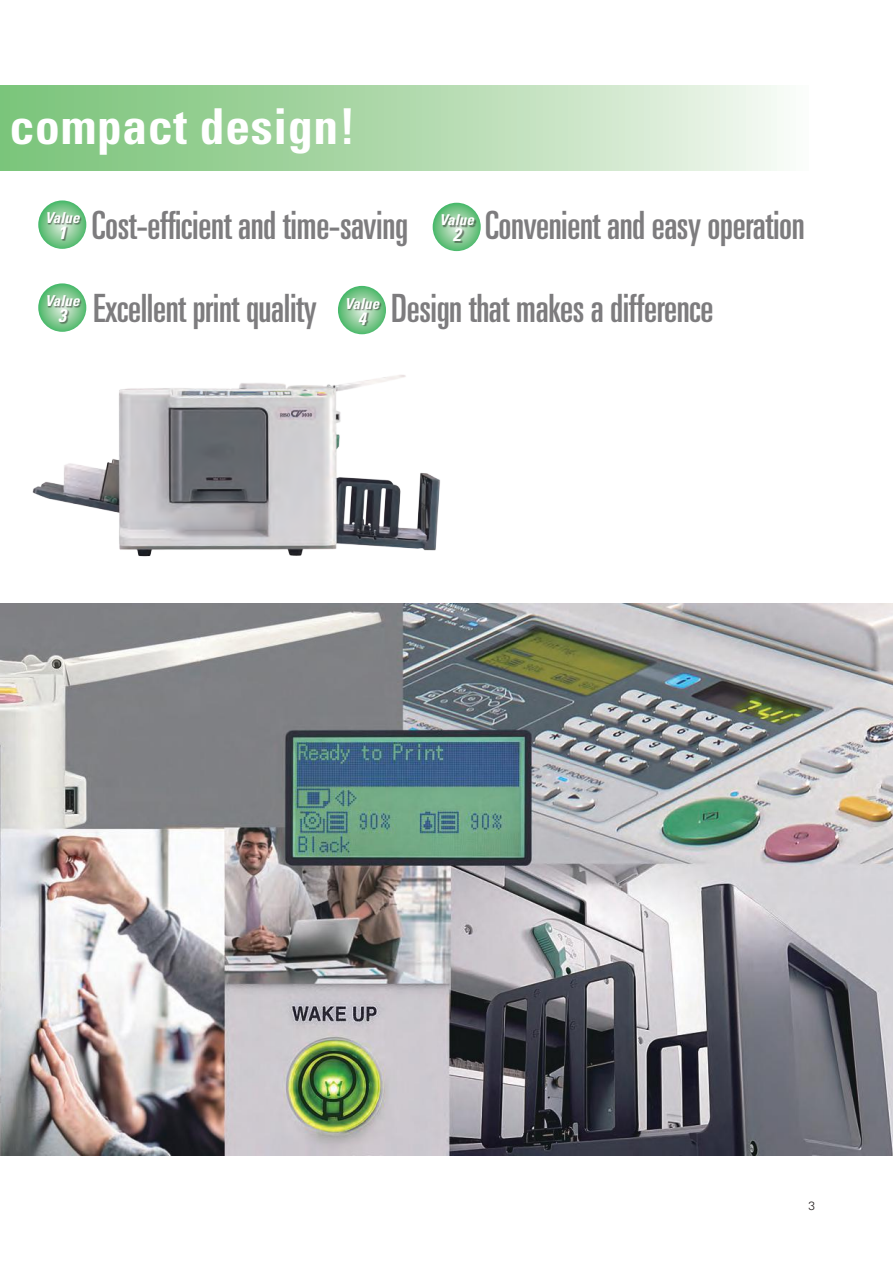
<style>
.page{position:relative;width:893px;height:1263px;background:#fff}
.page>*{position:absolute;margin:0;border:0;box-sizing:border-box;transform-origin:0 0}
.t1{font:700 condensed 49.5px "Univers";letter-spacing:.015em;color:#fff}
.t2{font:ultra-condensed 39px/83.6px "Univers";letter-spacing:-.01em;color:#7d7c7e}
.t3{font:italic 700 condensed 18px "Univers";color:#fff}
.t4{font:italic 700 condensed 15px "Univers";color:#fff}
.t5{font:300 12px "Univers";color:#241f1f}
</style>
<div class="page">
<div style="left:0;top:85px;width:808px;height:85px;background:linear-gradient(to right,#74c072,#f3f7f0)"></div>
<img style="left:0;top:603px;width:893px;height:553px">
<img style="left:32px;top:375px;width:408px;height:182px">
<svg style="left:38px;top:200px;width:48px;height:49px"></svg>
<svg style="left:433px;top:203px;width:48px;height:48px"></svg>
<svg style="left:338px;top:286px;width:48px;height:48px"></svg>
<svg style="left:38px;top:283px;width:48px;height:49px"></svg>
<div style="left:48px;top:213px;width:34px;height:28px;background:#241f1f;opacity:.5"></div>
<div style="left:442px;top:216px;width:34px;height:27px;background:#241f1f;opacity:.5"></div>
<div style="left:347px;top:299px;width:34px;height:27px;background:#241f1f;opacity:.5"></div>
<div style="left:48px;top:296px;width:34px;height:28px;background:#241f1f;opacity:.5"></div>
<p class="t1" style="left:10px;top:96px;width:347px">compact design!</p>
<p class="t4" style="left:45px;top:209px;width:36px">Value</p>
<p class="t3" style="left:58px;top:222px;width:9px">1</p>
<p class="t4" style="left:45px;top:292px;width:36px">Value</p>
<p class="t3" style="left:58px;top:305px;width:9px">3</p>
<p class="t2" style="left:391px;top:183px;width:324px;text-indent:-299px">Cost-efficient and time-saving<br>Design that makes a difference</p>
<p class="t2" style="left:485px;top:183px;width:321px">Convenient and easy operation</p>
<p class="t4" style="left:439px;top:211px;width:36px">Value</p>
<p class="t3" style="left:453px;top:224px;width:9px">2</p>
<p class="t2" style="left:93px;top:267px;width:225px">Excellent print quality</p>
<p class="t4" style="left:345px;top:294px;width:36px">Value</p>
<p class="t3" style="left:358px;top:307px;width:9px">4</p>
<p class="t5" style="left:808px;top:1198px;width:8px">3</p>
</div>
